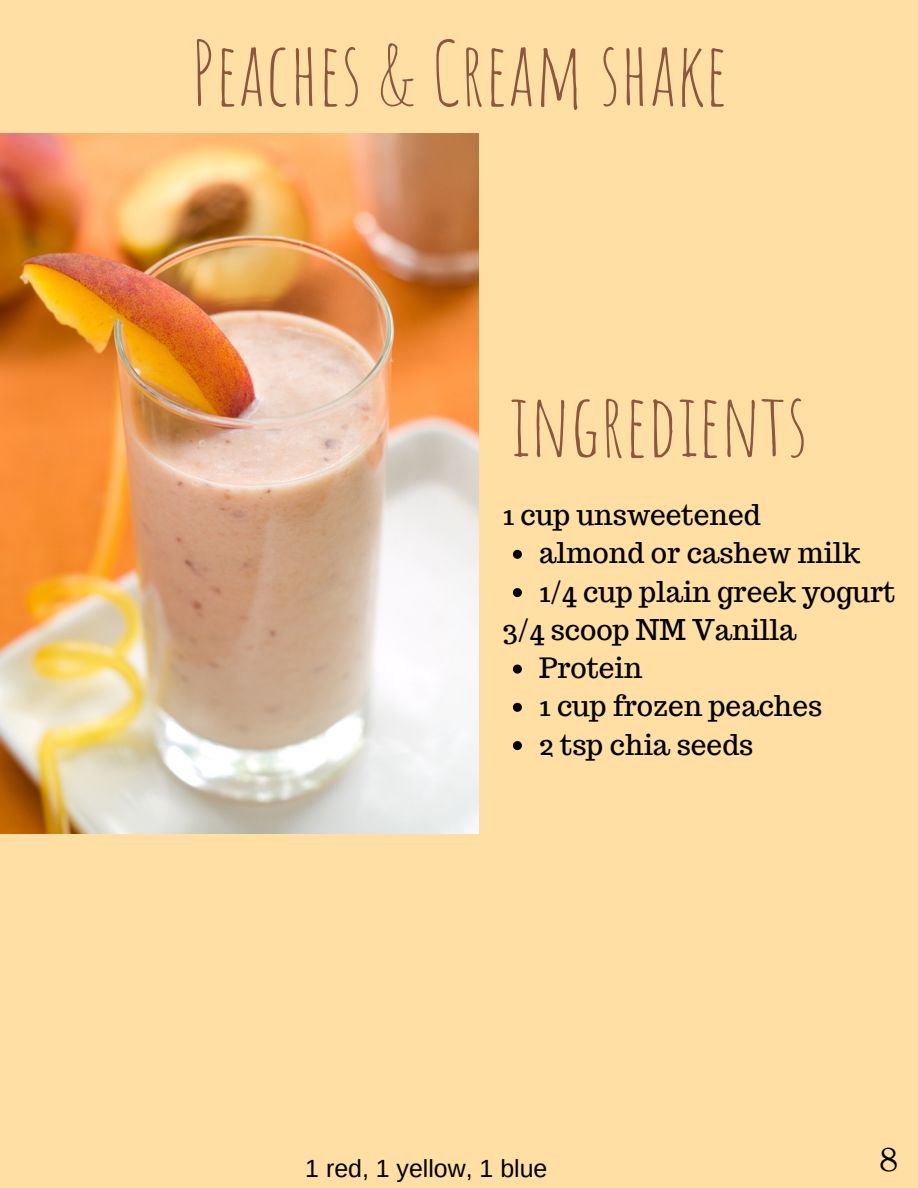
<style>
.page{position:relative;width:918px;height:1188px;background:#ffdfa4}
.page>*{position:absolute;margin:0;border:0;box-sizing:border-box;transform-origin:0 0}
.t1{font:87.15px "Amatic SC";color:#8d5641}
.t2{font:37.35px "Forum";color:#000}
.t3{font:28.05px "Trocchi";color:#000}
.t4{font:24.9px "Arimo";color:#000}
</style>
<div class="page">
<img style="left:0;top:134px;width:479px;height:699px">
<svg style="left:513px;top:550px;width:9px;height:9px"></svg>
<svg style="left:513px;top:588px;width:9px;height:9px"></svg>
<svg style="left:513px;top:665px;width:9px;height:9px"></svg>
<svg style="left:513px;top:703px;width:9px;height:9px"></svg>
<svg style="left:513px;top:741px;width:9px;height:9px"></svg>
<p class="t1" style="left:191px;top:17px;width:537px">Peaches &amp; Cream shake</p>
<p class="t1" style="left:509px;top:368px;width:300px">ingredients</p>
<p class="t3" style="left:503px;top:497px;width:259px">1 cup unsweetened</p>
<p class="t3" style="left:539px;top:535px;width:323px">almond or cashew milk</p>
<p class="t3" style="left:539px;top:573px;width:358px">1/4 cup plain greek yogurt</p>
<p class="t3" style="left:503px;top:611px;width:295px">3/4 scoop NM Vanilla</p>
<p class="t3" style="left:539px;top:650px;width:105px">Protein</p>
<p class="t3" style="left:539px;top:688px;width:285px">1 cup frozen peaches</p>
<p class="t3" style="left:539px;top:726px;width:216px">2 tsp chia seeds</p>
<p class="t4" style="left:305px;top:1154px;width:244px">1 red, 1 yellow, 1 blue</p>
<p class="t2" style="left:880px;top:1139px;width:20px">8</p>
</div>
